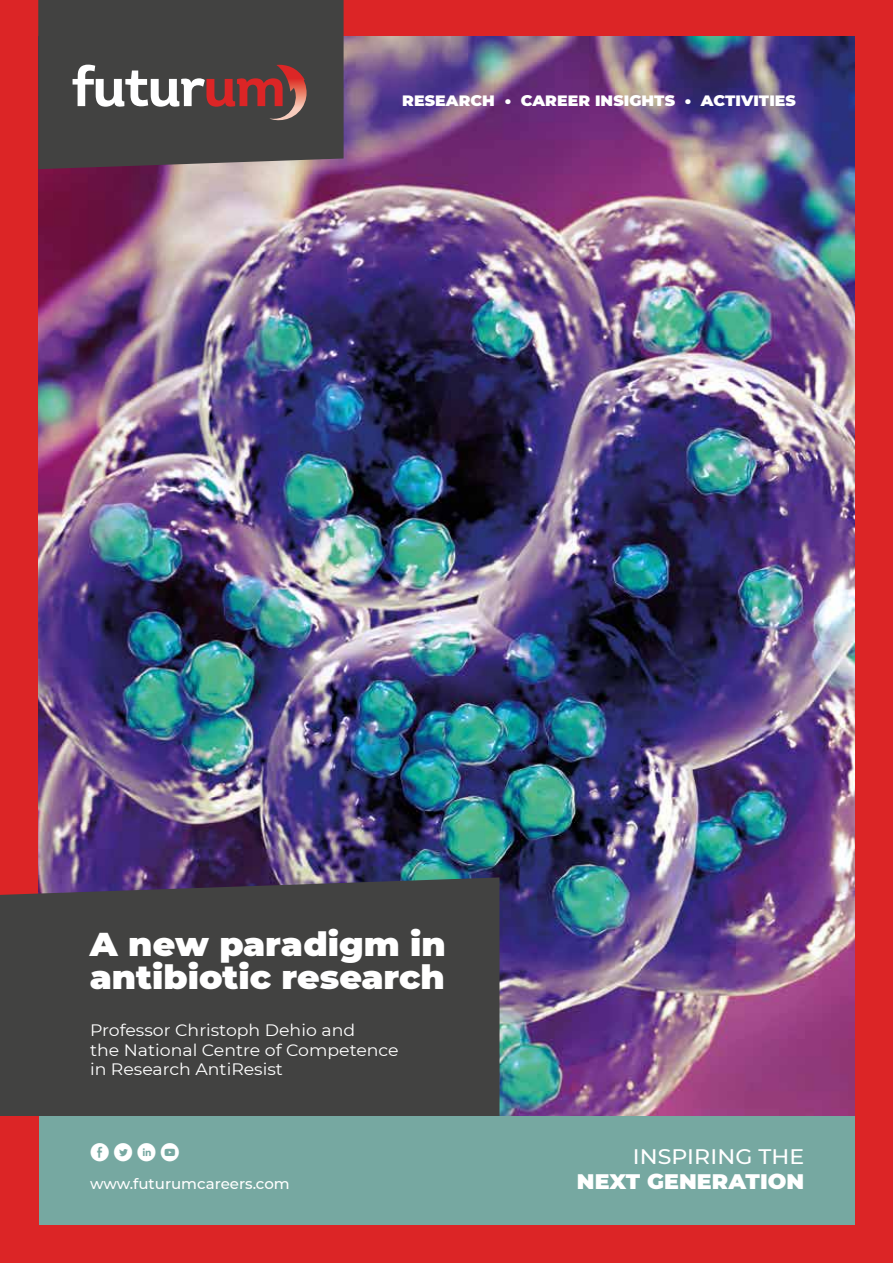
<style>
.page{position:relative;width:893px;height:1263px;background:#dc2526}
.page>*{position:absolute;margin:0;border:0;box-sizing:border-box;transform-origin:0 0}
.t1{font:900 33px/33px "Montserrat";color:#fff;scale:1.05 1}
.t2{font:900 21px "Montserrat";letter-spacing:.005em;color:#fff;scale:1.05 1}
.t3{font:500 21px "Montserrat";letter-spacing:.005em;color:#fff;scale:1.05 1}
.t4{font:18px "Social Media Circled";color:#fff}
.t5{font:16.5px/19.8px "Montserrat";color:#fff;scale:1.05 1}
.t6{font:900 15px "Montserrat";letter-spacing:.005em;color:#fff;scale:1.05 1}
.t7{font:500 15px "Montserrat";color:#fff}
</style>
<div class="page">
<img style="left:38px;top:36px;width:817px;height:1080px">
<div style="left:0;top:877px;width:499px;height:239px;background:#424241"></div>
<div style="left:38px;top:0;width:306px;height:169px;background:#424241"></div>
<svg style="left:73px;top:65px;width:238px;height:57px;background:#765e5d"></svg>
<div style="left:38px;top:1116px;width:817px;height:108px;background:#76a8a1"></div>
<p class="t6" style="left:402px;top:89px;width:376px">RESEARCH • CAREER INSIGHTS • ACTIVITIES</p>
<h1 class="t1" style="left:90px;top:926px;width:341px">A new paradigm in antibiotic research</h1>
<p class="t5" style="left:90px;top:1019px;width:295px">Professor Christoph Dehio and<br>the National Centre of Competence in Research AntiResist</p>
<p class="t4" style="left:91px;top:1143px;width:91px">EDCM</p>
<p class="t3" style="left:633px;top:1142px;width:165px">INSPIRING THE</p>
<p class="t7" style="left:90px;top:1173px;width:201px">www.futurumcareers.com</p>
<p class="t2" style="left:577px;top:1166px;width:218px">NEXT GENERATION</p>
</div>
